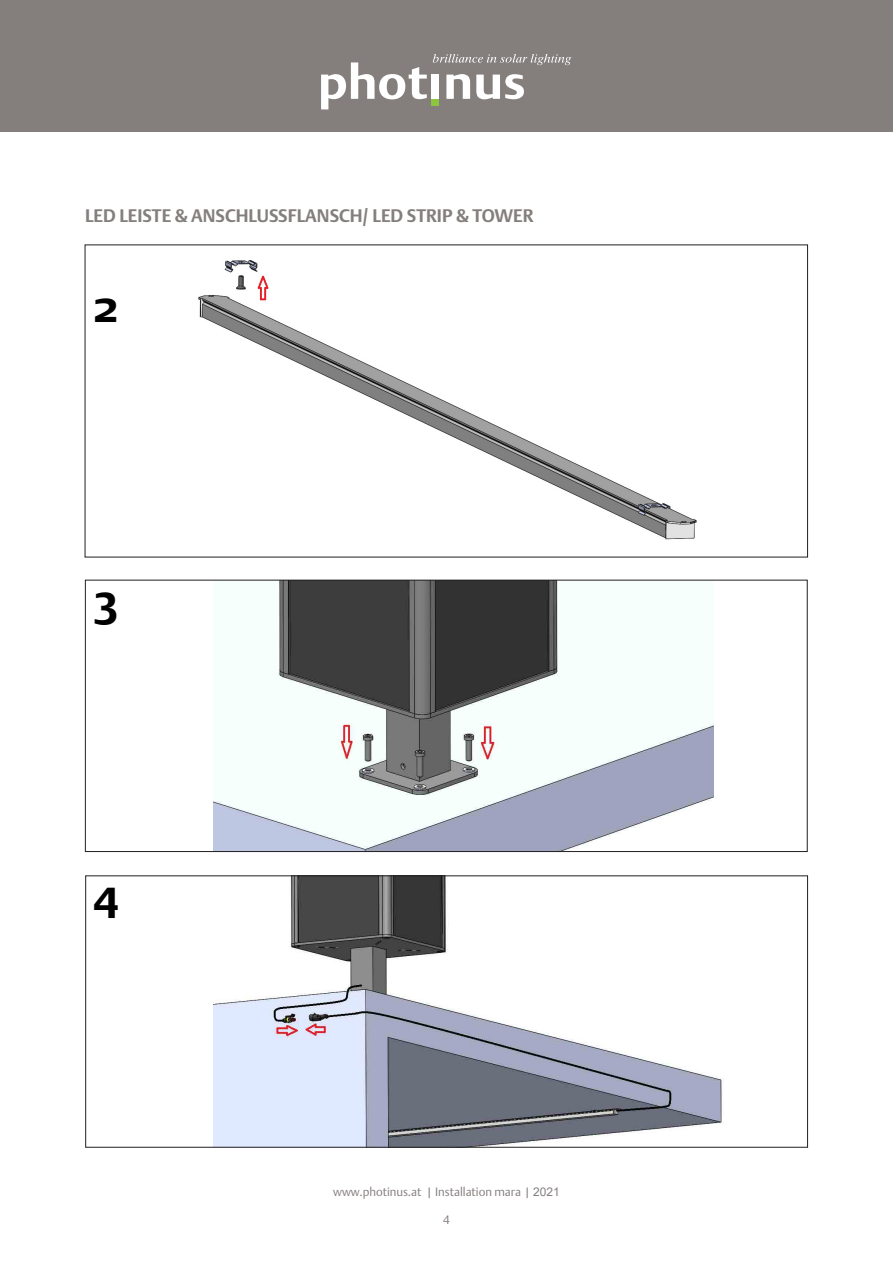
<style>
.page{position:relative;width:893px;height:1263px;background:#fff}
.page>*{position:absolute;margin:0;border:0;box-sizing:border-box;transform-origin:0 0}
.t1{font:700 45px "DTL Argo ST";color:#000}
.t2{font:700 42.3px "DTL Argo ST";color:#000;scale:1.06 1}
.t3{font:700 18px "DTL Argo ST";color:#847f7d}
.t4{font:300 12px "DTL Argo T";color:#847f7d}
.s1{font-family:"Arial";font-weight:400}
</style>
<div class="page">
<div style="left:0;top:0;width:893px;height:132px;background:#847f7d"></div>
<svg style="left:321px;top:62px;width:106px;height:47px"></svg>
<div style="left:431px;top:75px;width:8px;height:24px;background:#fff"></div>
<svg style="left:446px;top:74px;width:24px;height:25px"></svg>
<svg style="left:476px;top:74px;width:48px;height:25px"></svg>
<div style="left:431px;top:99px;width:8px;height:7px;background:#8bc63e"></div>
<svg style="left:433px;top:54px;width:138px;height:11px"></svg>
<img style="left:198px;top:260px;width:499px;height:280px">
<img style="left:214px;top:877px;width:508px;height:268px">
<div style="left:85px;top:875px;width:723px;height:272px;border:1px solid #231f20"></div>
<img style="left:214px;top:582px;width:499px;height:268px">
<div style="left:85px;top:580px;width:723px;height:272px;border:1px solid #231f20"></div>
<p class="t3" style="left:85px;top:205px;width:450px">LED LEISTE &amp; ANSCHLUSSFLANSCH/ LED STRIP &amp; TOWER</p>
<p class="t1" style="left:94px;top:279px;width:26px">2</p>
<p class="t1" style="left:95px;top:573px;width:25px">3</p>
<p class="t2" style="left:93px;top:870px;width:26px">4</p>
<p class="t4" style="left:333px;top:1184px;width:228px">www.photinus.at | Installation mara | <span class="s1">2021</span></p>
<p class="t4" style="left:443px;top:1212px;width:8px">4</p>
</div>
